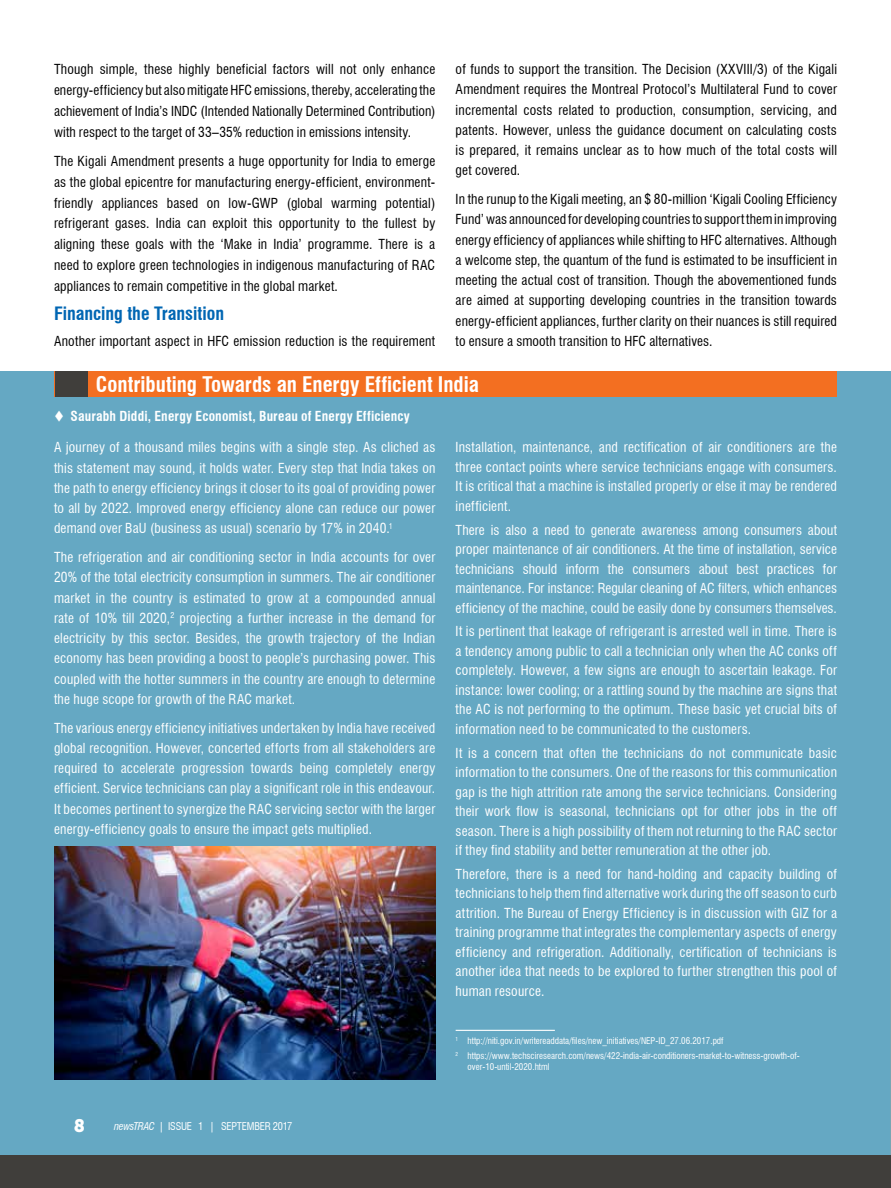
<style>
.page{position:relative;width:891px;height:1188px;background:#fff}
.page>*{position:absolute;margin:0;border:0;box-sizing:border-box;transform-origin:0 0}
.t1{font:700 condensed 21px "Swiss 721 BT";color:#fff}
.t2{font:700 condensed 18px "Swiss 721 BT";color:#0066b3}
.t3{font:18px "Museo Sans 900";color:#fff}
.t4{font:condensed 13.5px/19.5px "Swiss 721 BT";letter-spacing:.015em;color:#fff;text-align:justify}
.t5{font:condensed 13.5px/20.2px "Swiss 721 BT";letter-spacing:.015em;color:#000;text-align:justify}
.t6{font:700 condensed 13.5px "Swiss 721 BT";letter-spacing:.01em;color:#fff}
.t7{font:condensed 10.5px "Swiss 721 BT";letter-spacing:-.02em;color:#fff}
.t8{font:condensed 9px/15px "Swiss 721 BT";color:#fff}
.s1{font-style:italic}
</style>
<div class="page">
<div style="left:0;top:371px;width:891px;height:817px;background:#65a8c3"></div>
<div style="left:55px;top:371px;width:782px;height:26px;background:#f36f21"></div>
<div style="left:55px;top:371px;width:32px;height:26px;background:#403e3b"></div>
<img style="left:54px;top:847px;width:381px;height:233px">
<hr style="left:456px;top:1030px;width:99px;height:1px;background:#fff">
<hr style="left:890px;top:899px;width:1px;height:289px;background:#7aa5b2">
<div style="left:0;top:1156px;width:891px;height:32px;background:#403e3b"></div>
<p class="t5" style="left:54px;top:59px;width:383px;line-height:20.9px">Though simple, these highly beneficial factors will not only enhance energy-efficiency but also mitigate HFC emissions, thereby, accelerating the achievement of India’s INDC (Intended Nationally Determined Contribution) with respect to the target of 33–35% reduction in emissions intensity.</p>
<p class="t5" style="left:54px;top:151px;width:383px;line-height:20.9px">The Kigali Amendment presents a huge opportunity for India to emerge as the global epicentre for manufacturing energy-efficient, environment&shy;friendly appliances based on low-GWP (global warming potential) refrigerant gases. India can exploit this opportunity to the fullest by aligning these goals with the ‘Make in India’ programme. There is a need to explore green technologies in indigenous manufacturing of RAC appliances to remain competitive in the global market.</p>
<h2 class="t2" style="left:54px;top:302px;width:172px">Financing the Transition</h2>
<p class="t5" style="left:54px;top:331px;width:383px">Another important aspect in HFC emission reduction is the requirement</p>
<p class="t5" style="left:456px;top:59px;width:383px">of funds to support the transition. The Decision (XXVIII/3) of the Kigali Amendment requires the Montreal Protocol’s Multilateral Fund to cover incremental costs related to production, consumption, servicing, and patents. However, unless the guidance document on calculating costs is prepared, it remains unclear as to how much of the total costs will get covered.</p>
<p class="t5" style="left:456px;top:189px;width:383px">In the runup to the Kigali meeting, an $ 80-million ‘Kigali Cooling Efficiency Fund’ was announced for developing countries to support them in improving energy efficiency of appliances while shifting to HFC alternatives. Although a welcome step, the quantum of the fund is estimated to be insufficient in meeting the actual cost of transition. Though the abovementioned funds are aimed at supporting developing countries in the transition towards energy-efficient appliances, further clarity on their nuances is still required to ensure a smooth transition to HFC alternatives.</p>
<h1 class="t1" style="left:96px;top:372px;width:384px">Contributing Towards an Energy Efficient India</h1>
<p class="t6" style="left:54px;top:408px;width:357px">▼ Saurabh Diddi, Energy Economist, Bureau of Energy Efficiency</p>
<p class="t4" style="left:54px;top:437px;width:383px;line-height:20.2px">A journey of a thousand miles begins with a single step. As cliched as this statement may sound, it holds water. Every step that India takes on the path to energy efficiency brings it closer to its goal of providing power to all by 2022. Improved energy efficiency alone can reduce our power demand over BaU (business as usual) scenario by 17% in 2040.<sup>1</sup></p>
<p class="t4" style="left:54px;top:547px;width:383px;line-height:20.2px">The refrigeration and air conditioning sector in India accounts for over 20% of the total electricity consumption in summers. The air conditioner market in the country is estimated to grow at a compounded annual rate of 10% till 2020,<sup>2</sup> projecting a further increase in the demand for electricity by this sector. Besides, the growth trajectory of the Indian economy has been providing a boost to people’s purchasing power. This coupled with the hotter summers in the country are enough to determine the huge scope for growth of the RAC market.</p>
<p class="t4" style="left:54px;top:718px;width:383px;line-height:20.2px">The various energy efficiency initiatives undertaken by India have received global recognition. However, concerted efforts from all stakeholders are required to accelerate progression towards being completely energy efficient. Service technicians can play a significant role in this endeavour.<br>It becomes pertinent to synergize the RAC servicing sector with the larger energy-efficiency goals to ensure the impact gets multiplied.</p>
<h2 class="t3" style="left:74px;top:1116px;width:13px">8</h2>
<p class="t7" style="left:114px;top:1120px;width:180px"><span class="s1">newsTRAC</span> | ISSUE 1 | SEPTEMBER 2017</p>
<p class="t4" style="left:456px;top:438px;width:383px">Installation, maintenance, and rectification of air conditioners are the three contact points where service technicians engage with consumers.<br>It is critical that a machine is installed properly or else it may be rendered inefficient.</p>
<p class="t4" style="left:456px;top:520px;width:383px">There is also a need to generate awareness among consumers about proper maintenance of air conditioners. At the time of installation, service technicians should inform the consumers about best practices for maintenance. For instance: Regular cleaning of AC filters, which enhances efficiency of the machine, could be easily done by consumers themselves.</p>
<p class="t4" style="left:456px;top:622px;width:383px">It is pertinent that leakage of refrigerant is arrested well in time. There is a tendency among public to call a technician only when the AC conks off completely. However, a few signs are enough to ascertain leakage. For instance: lower cooling; or a rattling sound by the machine are signs that the AC is not performing to the optimum. These basic yet crucial bits of information need to be communicated to the customers.</p>
<p class="t4" style="left:456px;top:743px;width:383px">It is a concern that often the technicians do not communicate basic information to the consumers. One of the reasons for this communication gap is the high attrition rate among the service technicians. Considering their work flow is seasonal, technicians opt for other jobs in the off season. There is a high possibility of them not returning to the RAC sector if they find stability and better remuneration at the other job.</p>
<p class="t4" style="left:456px;top:864px;width:383px">Therefore, there is a need for hand-holding and capacity building of technicians to help them find alternative work during the off season to curb attrition. The Bureau of Energy Efficiency is in discussion with GIZ for a training programme that integrates the complementary aspects of energy efficiency and refrigeration. Additionally, certification of technicians is another idea that needs to be explored to further strengthen this pool of human resource.</p>
<p class="t8" style="left:456px;top:1033px;width:346px"><sup>1</sup> http://niti.gov.in/writereaddata/files/new_initiatives/NEP-ID_27.06.2017.pdf<br><sup>2</sup> https://www.techsciresearch.com/news/422-india-air-conditioners-market-to-witness-growth-of-</p>
<p class="t8" style="left:468px;top:1059px;width:83px">over-10-until-2020.html</p>
</div>
